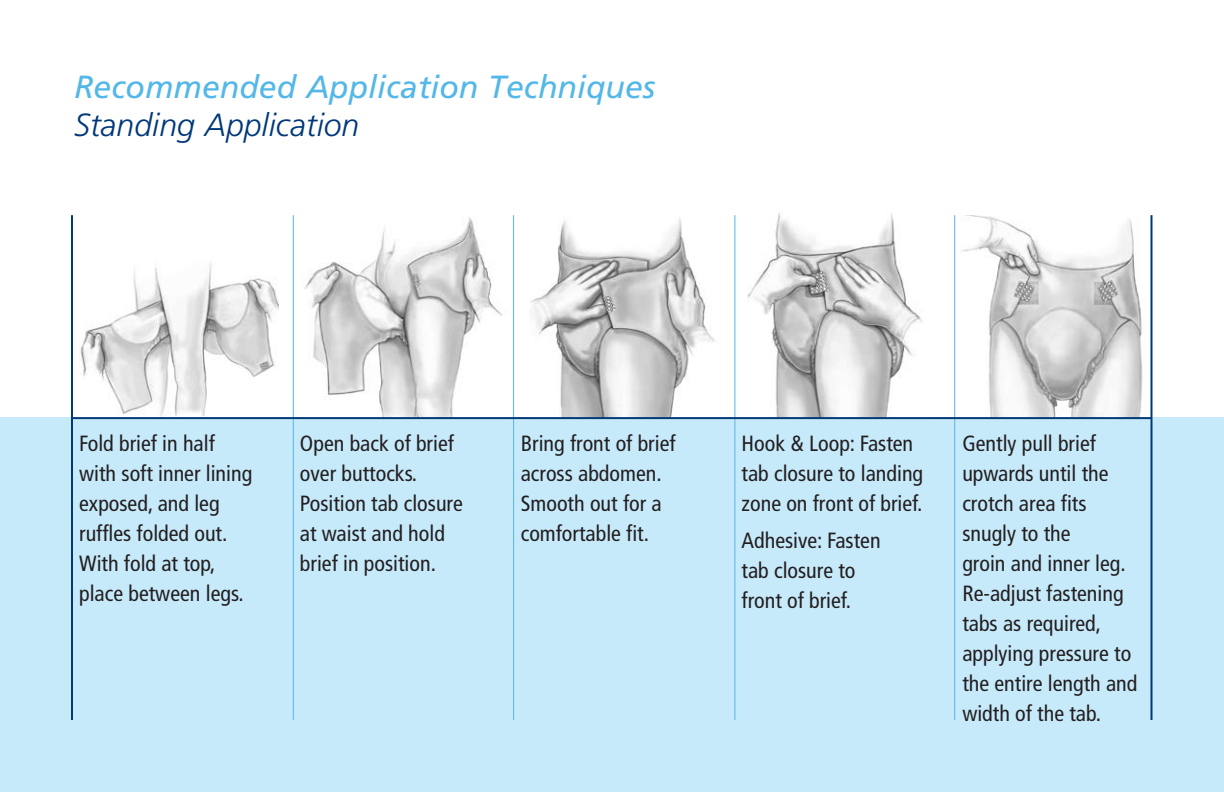
<style>
.page{position:relative;width:1224px;height:792px;background:#fff}
.page>*{position:absolute;margin:0;border:0;box-sizing:border-box;transform-origin:0 0}
.t1{font:italic 32px "Frutiger LT Std";color:#53b7e8}
.t2{font:italic 300 32px "Frutiger LT Std";color:#003878}
.t3{font:condensed 22px/30px "Frutiger LT Std";color:#231f20}
</style>
<div class="page">
<div style="left:0;top:418px;width:1224px;height:374px;background:#c7eafb"></div>
<div style="left:734px;top:211px;width:197px;height:207px;background:linear-gradient(to bottom,#fff,#fff)"></div>
<img style="left:739px;top:211px;width:192px;height:206px">
<img style="left:80px;top:263px;width:199px;height:154px">
<img style="left:530px;top:218px;width:185px;height:199px">
<img style="left:305px;top:217px;width:198px;height:200px">
<img style="left:955px;top:215px;width:188px;height:202px">
<hr style="left:71px;top:215px;width:2px;height:505px;background:#003878">
<hr style="left:293px;top:215px;width:1px;height:505px;background:#53b7e8">
<hr style="left:513px;top:215px;width:1px;height:505px;background:#53b7e8">
<hr style="left:734px;top:215px;width:1px;height:505px;background:#53b7e8">
<hr style="left:954px;top:215px;width:1px;height:505px;background:#53b7e8">
<hr style="left:1150px;top:215px;width:2px;height:505px;background:#003878">
<hr style="left:72px;top:417px;width:1080px;height:2px;background:#003878">
<h1 class="t1" style="left:74px;top:68px;width:583px">Recommended Application Techniques</h1>
<h1 class="t2" style="left:74px;top:107px;width:287px">Standing Application</h1>
<p class="t3" style="left:79px;top:428px;width:175px">Fold brief in half with soft inner lining exposed, and leg ruffles folded out.<br>With fold at top, place between legs.</p>
<p class="t3" style="left:300px;top:428px;width:164px">Open back of brief over buttocks.<br>Position tab closure at waist and hold brief in position.</p>
<p class="t3" style="left:521px;top:428px;width:156px">Bring front of brief across abdomen.<br>Smooth out for a comfortable fit.</p>
<p class="t3" style="left:742px;top:428px;width:183px">Hook &amp; Loop: Fasten tab closure to landing zone on front of brief.</p>
<p class="t3" style="left:742px;top:526px;width:141px">Adhesive: Fasten tab closure to front of brief.</p>
<p class="t3" style="left:962px;top:428px;width:177px">Gently pull brief upwards until the crotch area fits snugly to the<br>groin and inner leg.<br>Re-adjust fastening tabs as required, applying pressure to the entire length and width of the tab.</p>
</div>
